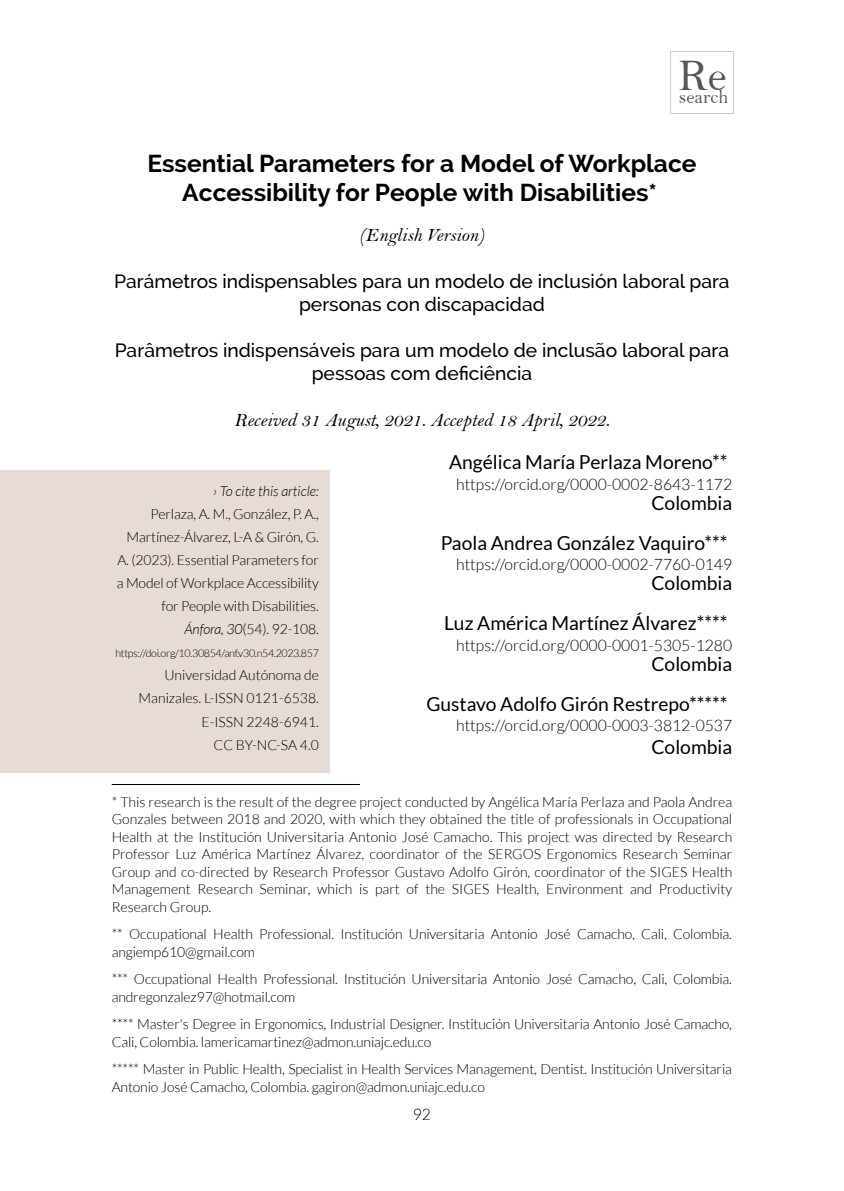
<style>
.page{position:relative;width:844px;height:1191px;background:#fff}
.page>*{position:absolute;margin:0;border:0;box-sizing:border-box;transform-origin:0 0}
.t1{font:45.68px "Bell";color:#565655;scale:.96 1}
.t2{font:700 24.5px/29.4px "Raleway";color:#000;text-align:center}
.t3{font:19.95px "Bell";color:#565655;scale:.96 1}
.t4{font:500 19.25px/23.1px "Raleway";color:#000;text-align:center}
.t5{font:19.25px/40.2px "Lato";color:#000;text-align:right}
.t6{font:19.25px "Bell MT Italic";color:#000}
.t7{font:300 15.75px "Lato";color:#000}
.t8{font:300 14px/17.5px "Lato";letter-spacing:-.01em;color:#000}
.t9{font:italic 300 14px "Lato";color:#000}
.t10{font:300 10.67px "Lato";letter-spacing:-.03em;color:#000}
.s1{font-style:italic}
</style>
<div class="page">
<svg style="left:670px;top:51px;width:63px;height:63px"></svg>
<hr style="left:112px;top:784px;width:248px;height:1px;background:#000">
<div style="left:0;top:471px;width:330px;height:302px;background:#e7dbd5"></div>
<h1 class="t1" style="left:678px;top:49px;width:52px">Re</h1>
<h3 class="t3" style="left:678px;top:84px;width:53px">search</h3>
<h2 class="t2" style="left:147px;top:149px;width:550px">Essential Parameters for a Model of Workplace<br>Accessibility for People with Disabilities*</h2>
<h3 class="t6" style="left:359px;top:224px;width:126px">(English Version)</h3>
<h3 class="t4" style="left:114px;top:269px;width:616px">Parámetros indispensables para un modelo de inclusión laboral para personas con discapacidad</h3>
<h3 class="t4" style="left:115px;top:338px;width:615px">Parâmetros indispensáveis para um modelo de inclusão laboral para pessoas com deficiência</h3>
<h3 class="t6" style="left:234px;top:408px;width:377px">Received 31 August, 2021. Accepted 18 April, 2022.</h3>
<h3 class="t5" style="left:449px;top:442px;width:280px">Angélica María Perlaza Moreno**</h3>
<p class="t7" style="left:456px;top:475px;width:277px">https://orcid.org/0000-0002-8643-1172</p>
<h3 class="t5" style="left:440px;top:482px;width:293px">Colombia<br>Paola Andrea González Vaquiro***</h3>
<p class="t7" style="left:456px;top:556px;width:277px">https://orcid.org/0000-0002-7760-0149</p>
<h3 class="t5" style="left:444px;top:563px;width:289px">Colombia<br>Luz América Martínez Álvarez****</h3>
<p class="t7" style="left:456px;top:636px;width:277px">https://orcid.org/0000-0001-5305-1280</p>
<h3 class="t5" style="left:426px;top:643px;width:307px">Colombia<br>Gustavo Adolfo Girón Restrepo*****</h3>
<p class="t7" style="left:456px;top:717px;width:277px">https://orcid.org/0000-0003-3812-0537</p>
<h3 class="t5" style="left:651px;top:727px;width:82px">Colombia</h3>
<p class="t9" style="left:213px;top:483px;width:107px">› To cite this article:</p>
<p class="t8" style="left:117px;top:502px;width:204px;line-height:23.1px;text-align:right">Perlaza, A. M., González, P. A.,<br>Martínez-Álvarez, L-A &amp; Girón, G.<br>A. (2023). Essential Parameters for a Model of Workplace Accessibility for People with Disabilities.<br><span class="s1">Ánfora, 30</span>(54). 92-108.</p>
<p class="t10" style="left:115px;top:647px;width:205px">https://doi.org/10.30854/anf.v30.n54.2023.857</p>
<p class="t8" style="left:138px;top:664px;width:182px;line-height:23.1px;text-align:right">Universidad Autónoma de<br>Manizales. L-ISSN 0121-6538.<br>E-ISSN 2248-6941.<br>CC BY-NC-SA 4.0</p>
<p class="t8" style="left:112px;top:793px;width:622px;text-align:justify">* This research is the result of the degree project conducted by Angélica María Perlaza and Paola Andrea Gonzales between 2018 and 2020, with which they obtained the title of professionals in Occupational Health at the Institución Universitaria Antonio José Camacho. This project was directed by Research Professor Luz América Martínez Álvarez, coordinator of the SERGOS Ergonomics Research Seminar Group and co-directed by Research Professor Gustavo Adolfo Girón, coordinator of the SIGES Health Management Research Seminar, which is part of the SIGES Health, Environment and Productivity Research Group.</p>
<p class="t8" style="left:112px;top:925px;width:621px">** Occupational Health Professional. Institución Universitaria Antonio José Camacho, Cali, Colombia. angiemp610@gmail.com</p>
<p class="t8" style="left:112px;top:970px;width:621px">*** Occupational Health Professional. Institución Universitaria Antonio José Camacho, Cali, Colombia. andregonzalez97@hotmail.com</p>
<p class="t8" style="left:112px;top:1015px;width:621px">**** Master's Degree in Ergonomics, Industrial Designer. Institución Universitaria Antonio José Camacho,<br>Cali, Colombia. lamericamartinez@admon.uniajc.edu.co</p>
<p class="t8" style="left:112px;top:1060px;width:621px">***** Master in Public Health, Specialist in Health Services Management, Dentist. Institución Universitaria<br>Antonio José Camacho, Colombia. gagiron@admon.uniajc.edu.co</p>
<p class="t7" style="left:413px;top:1105px;width:20px">92</p>
</div>
